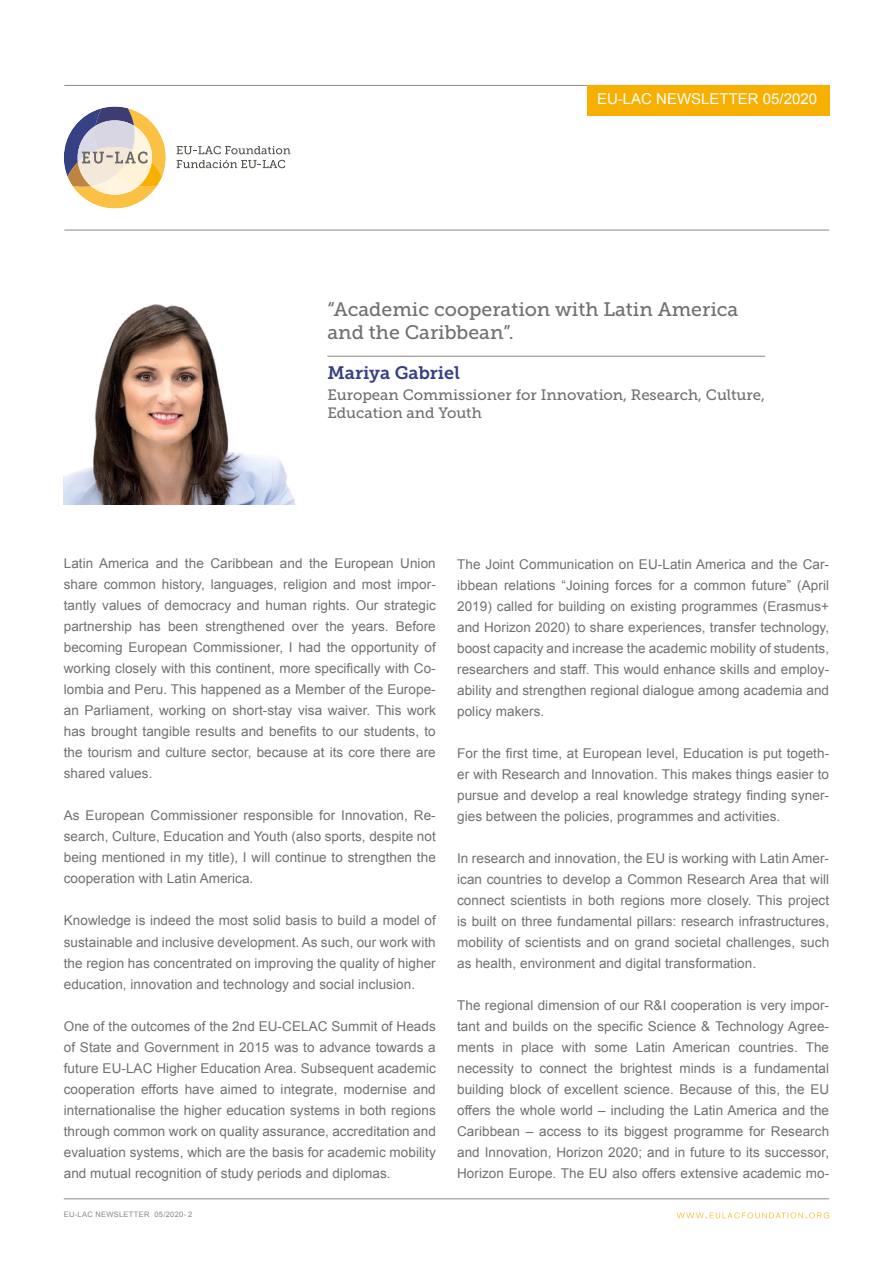
<style>
.page{position:relative;width:893px;height:1263px;background:#fff}
.page>*{position:absolute;margin:0;border:0;box-sizing:border-box;transform-origin:0 0}
.t1{font:19.5px/22.5px "Museo Slab 500";color:#707073}
.t2{font:18px "Museo Slab 700";color:#354085}
.t3{font:15px/18px "Museo Slab 500";color:#707073}
.t4{font:15px "Arial";color:#fff}
.t5{font:13.5px/21px "Arial";letter-spacing:.005em;color:#707073;text-align:justify}
.t6{font:7.5px "Arial";letter-spacing:.04em;color:#878787}
</style>
<div class="page">
<hr style="left:64px;top:85px;width:765px;height:1px;background:#87898b">
<hr style="left:64px;top:1198px;width:765px;height:1px;background:#87898b">
<svg style="left:677px;top:1212px;width:152px;height:6px"></svg>
<hr style="left:64px;top:230px;width:765px;height:1px;background:#87898b">
<svg style="left:64px;top:107px;width:102px;height:102px"></svg>
<svg style="left:177px;top:146px;width:113px;height:8px"></svg>
<svg style="left:177px;top:160px;width:108px;height:8px"></svg>
<div style="left:587px;top:86px;width:242px;height:30px;background:#f7b001"></div>
<img style="left:64px;top:304px;width:231px;height:200px">
<hr style="left:327px;top:356px;width:438px;height:1px;background:#878787">
<p class="t4" style="left:597px;top:89px;width:222px">EU-LAC NEWSLETTER 05/2020</p>
<h1 class="t1" style="left:327px;top:298px;width:412px">“Academic cooperation with Latin America and the Caribbean”.</h1>
<h2 class="t2" style="left:327px;top:363px;width:134px">Mariya Gabriel</h2>
<p class="t3" style="left:327px;top:386px;width:439px">European Commissioner for Innovation, Research, Culture,<br>Education and Youth</p>
<p class="t5" style="left:64px;top:553px;width:374px">Latin America and the Caribbean and the European Union share common history, languages, religion and most impor&shy;tantly values of democracy and human rights. Our strategic partnership has been strengthened over the years. Before becoming European Commissioner, I had the opportunity of working closely with this continent, more specifically with Co&shy;lombia and Peru. This happened as a Member of the Europe&shy;an Parliament, working on short-stay visa waiver. This work has brought tangible results and benefits to our students, to the tourism and culture sector, because at its core there are shared values.</p>
<p class="t5" style="left:64px;top:805px;width:374px">As European Commissioner responsible for Innovation, Re&shy;search, Culture, Education and Youth (also sports, despite not being mentioned in my title), I will continue to strengthen the cooperation with Latin America.</p>
<p class="t5" style="left:64px;top:910px;width:374px">Knowledge is indeed the most solid basis to build a model of sustainable and inclusive development. As such, our work with the region has concentrated on improving the quality of higher education, innovation and technology and social inclusion.</p>
<p class="t5" style="left:64px;top:1015px;width:374px">One of the outcomes of the 2nd EU-CELAC Summit of Heads of State and Government in 2015 was to advance towards a future EU-LAC Higher Education Area. Subsequent academic cooperation efforts have aimed to integrate, modernise and internationalise the higher education systems in both regions through common work on quality assurance, accreditation and evaluation systems, which are the basis for academic mobility and mutual recognition of study periods and diplomas.</p>
<p class="t6" style="left:64px;top:1210px;width:130px">EU-LAC NEWSLETTER 05/2020- 2</p>
<p class="t5" style="left:457px;top:553px;width:374px">The Joint Communication on EU-Latin America and the Car&shy;ibbean relations “Joining forces for a common future” (April 2019) called for building on existing programmes (Erasmus+ and Horizon 2020) to share experiences, transfer technology, boost capacity and increase the academic mobility of students, researchers and staff. This would enhance skills and employ&shy;ability and strengthen regional dialogue among academia and policy makers.</p>
<p class="t5" style="left:457px;top:742px;width:374px">For the first time, at European level, Education is put togeth&shy;er with Research and Innovation. This makes things easier to pursue and develop a real knowledge strategy finding syner&shy;gies between the policies, programmes and activities.</p>
<p class="t5" style="left:457px;top:847px;width:374px">In research and innovation, the EU is working with Latin Amer&shy;ican countries to develop a Common Research Area that will connect scientists in both regions more closely. This project is built on three fundamental pillars: research infrastructures, mobility of scientists and on grand societal challenges, such as health, environment and digital transformation.</p>
<p class="t5" style="left:457px;top:994px;width:374px">The regional dimension of our R&amp;I cooperation is very impor&shy;tant and builds on the specific Science &amp; Technology Agree&shy;ments in place with some Latin American countries. The necessity to connect the brightest minds is a fundamental building block of excellent science. Because of this, the EU offers the whole world – including the Latin America and the Caribbean – access to its biggest programme for Research and Innovation, Horizon 2020; and in future to its successor, Horizon Europe. The EU also offers extensive academic mo-</p>
</div>
